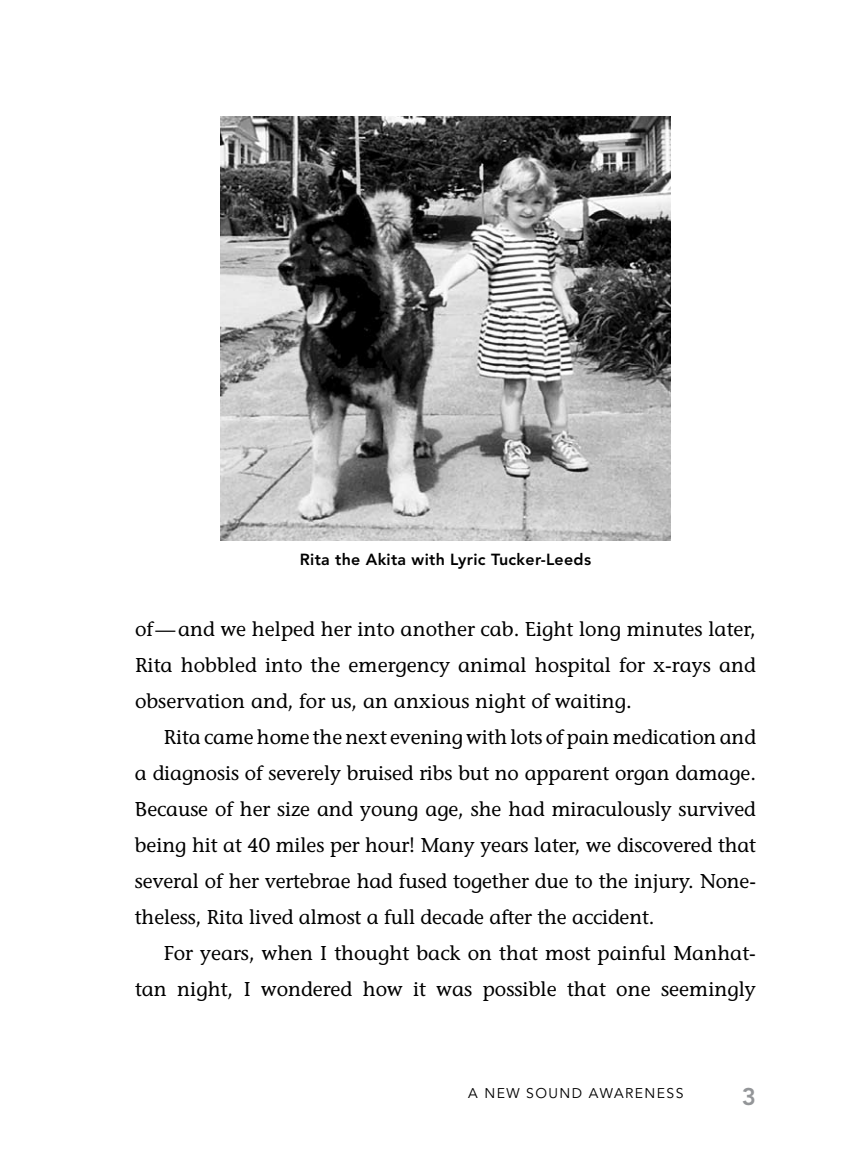
<style>
.page{position:relative;width:864px;height:1152px;background:#fff}
.page>*{position:absolute;margin:0;border:0;box-sizing:border-box;transform-origin:0 0}
.t1{font:800 24px "Avenir";color:#939598}
.t2{font:20px/36px "Stone Informal";color:#000;text-align:justify}
.t3{font:800 16px "Avenir";letter-spacing:.02em;color:#000}
.t4{font:14px "Avenir";letter-spacing:.1em;color:#000}
</style>
<div class="page">
<img style="left:220px;top:116px;width:451px;height:424px">
<p class="t3" style="left:300px;top:550px;width:293px">Rita the Akita with Lyric Tucker-Leeds</p>
<p class="t2" style="left:135px;top:611px;width:622px">of—and we helped her into another cab. Eight long minutes later, Rita hobbled into the emergency animal hospital for x-rays and observation and, for us, an anxious night of waiting.</p>
<p class="t2" style="left:135px;top:719px;width:623px;text-indent:29px">Rita came home the next evening with lots of pain medication and a diagnosis of severely bruised ribs but no apparent organ damage.<br>Because of her size and young age, she had miraculously survived being hit at 40 miles per hour! Many years later, we discovered that several of her vertebrae had fused together due to the injury. None&shy;theless, Rita lived almost a full decade after the accident.</p>
<p class="t2" style="left:135px;top:935px;width:622px;text-align:right">For years, when I thought back on that most painful Manhat&shy;tan night, I wondered how it was possible that one seemingly</p>
<p class="t4" style="left:468px;top:1085px;width:217px">A NEW SOUND AWARENESS</p>
<p class="t1" style="left:742px;top:1082px;width:16px">3</p>
</div>
